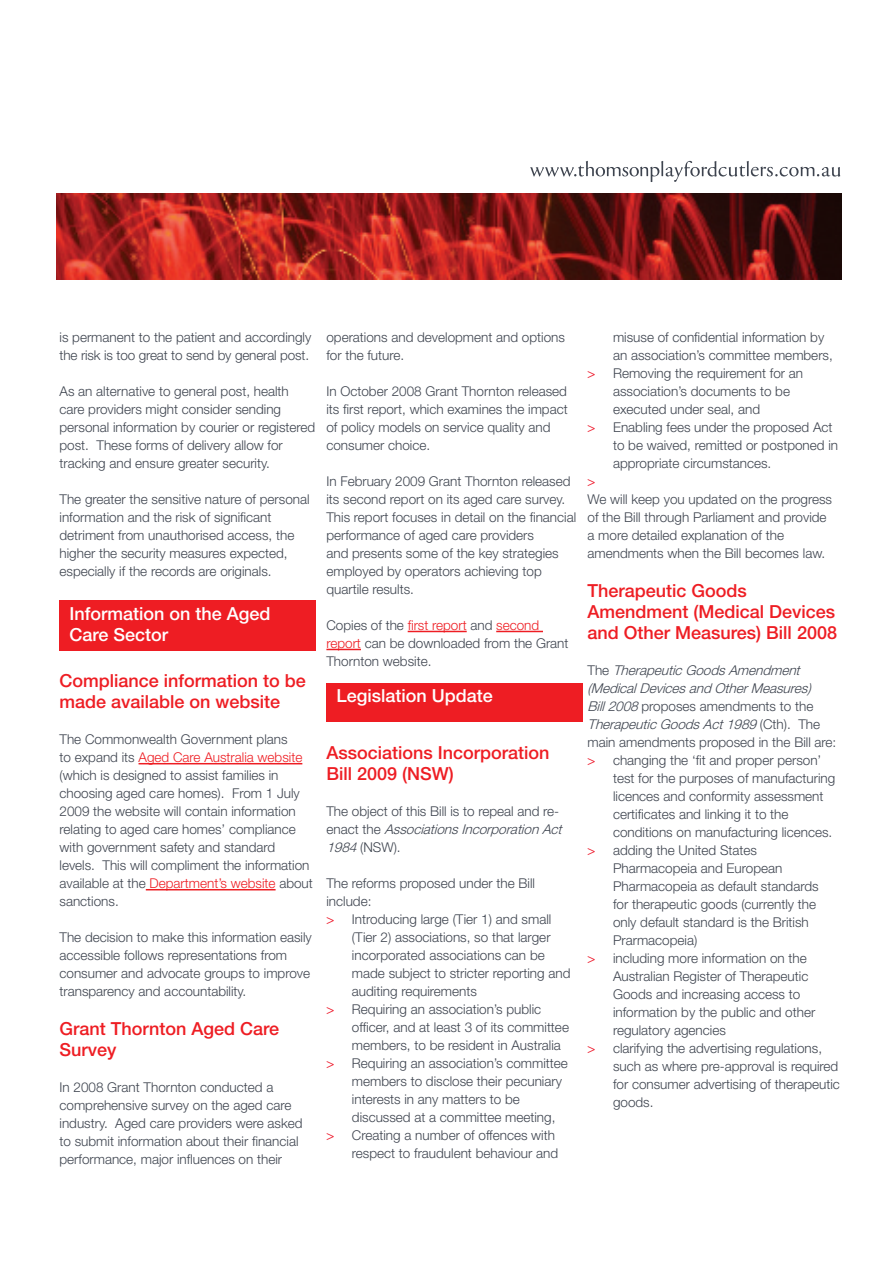
<style>
.page{position:relative;width:893px;height:1263px;background:#fff}
.page>*{position:absolute;margin:0;border:0;box-sizing:border-box;transform-origin:0 0}
.Sub_heading_-_level{font:500 18px/21px "Helvetica Neue LT";color:#ee1d23}
.t1{font:500 18px/21px "Helvetica Neue LT";color:#fff}
.Body_text{font:300 13.5px/18px "Helvetica Neue LT";color:#3e444f}
.Arrow_bullets_-_red{font:300 13.5px/18px "Helvetica Neue LT";color:#3e444f}
.Body_text-2{font:italic 300 13.5px/18px "Helvetica Neue LT";color:#3e444f}
.Arrow_bullets_-_red-2{font:13.5px "Stone Sans";color:#ee1b2d}
.s1{color:#ee1d23}
.s2{font-style:italic}
.s3{font-family:"Stone Sans";font-weight:400;color:#ee1b2d}
.s4{font-style:normal}
</style>
<div class="page">
<img style="left:57px;top:194px;width:785px;height:86px">
<hr style="left:408px;top:631px;width:59px;height:1px;background:#ee1d23">
<hr style="left:496px;top:631px;width:47px;height:1px;background:#ee1d23">
<hr style="left:326px;top:649px;width:35px;height:1px;background:#ee1d23">
<div style="left:326px;top:684px;width:257px;height:38px;background:#ee1d23"></div>
<hr style="left:139px;top:763px;width:163px;height:1px;background:#ee1d23">
<hr style="left:146px;top:889px;width:130px;height:1px;background:#ee1d23">
<div style="left:60px;top:600px;width:256px;height:50px;background:#ee1d23"></div>
<svg style="left:530px;top:161px;width:310px;height:21px"></svg>
<p class="Body_text" style="left:60px;top:328px;width:253px">is permanent to the patient and accordingly the risk is too great to send by general post.</p>
<p class="Body_text" style="left:60px;top:382px;width:257px">As an alternative to general post, health care providers might consider sending personal information by courier or registered post. These forms of delivery allow for tracking and ensure greater security.</p>
<p class="Body_text" style="left:60px;top:490px;width:252px">The greater the sensitive nature of personal information and the risk of significant detriment from unauthorised access, the higher the security measures expected, especially if the records are originals.</p>
<p class="t1" style="left:69px;top:602px;width:203px">Information on the Aged<br>Care Sector</p>
<p class="Sub_heading_-_level" style="left:60px;top:670px;width:248px">Compliance information to be made available on website</p>
<p class="Body_text" style="left:60px;top:730px;width:255px">The Commonwealth Government plans<br>to expand its <span class="s1">Aged Care Australia website </span>(which is designed to assist families in choosing aged care homes). From 1 July 2009 the website will contain information relating to aged care homes’ compliance with government safety and standard levels. This will compliment the information available at the <span class="s1">Department’s website</span> about sanctions.</p>
<p class="Body_text" style="left:60px;top:928px;width:254px">The decision to make this information easily accessible follows representations from consumer and advocate groups to improve transparency and accountability.</p>
<p class="Sub_heading_-_level" style="left:60px;top:1018px;width:221px">Grant Thornton Aged Care<br>Survey</p>
<p class="Body_text" style="left:60px;top:1078px;width:245px">In 2008 Grant Thornton conducted a comprehensive survey on the aged care industry. Aged care providers were asked to submit information about their financial performance, major influences on their</p>
<p class="Body_text" style="left:326px;top:328px;width:240px">operations and development and options for the future.</p>
<p class="Body_text" style="left:326px;top:382px;width:243px">In October 2008 Grant Thornton released its first report, which examines the impact of policy models on service quality and consumer choice.</p>
<p class="Body_text" style="left:326px;top:472px;width:251px">In February 2009 Grant Thornton released its second report on its aged care survey.<br>This report focuses in detail on the financial performance of aged care providers<br>and presents some of the key strategies employed by operators achieving top quartile results.</p>
<p class="Body_text" style="left:326px;top:616px;width:244px">Copies of the <span class="s1">first report</span> and <span class="s1">second report</span> can be downloaded from the Grant<br>Thornton website.</p>
<p class="t1" style="left:336px;top:685px;width:158px">Legislation Update</p>
<p class="Sub_heading_-_level" style="left:326px;top:742px;width:225px">Associations Incorporation<br>Bill 2009 (NSW)</p>
<p class="Body_text" style="left:326px;top:802px;width:241px">The object of this Bill is to repeal and re&shy;e n a c t t h e <span class="s2">AssociationsIncorporationAct</span></p>
<p class="Body_text" style="left:326px;top:838px;width:76px"><span class="s2">1984</span>(NSW).</p>
<p class="Body_text" style="left:326px;top:874px;width:210px">The reforms proposed under the Bill include:</p>
<p class="Arrow_bullets_-_red" style="left:352px;top:910px;width:220px;text-indent:-26px"><span class="s3">&gt;</span> Introducing large (Tier 1) and small (Tier 2) associations, so that larger incorporated associations can be made subject to stricter reporting and auditing requirements</p>
<p class="Arrow_bullets_-_red" style="left:352px;top:1000px;width:219px;text-indent:-26px"><span class="s3">&gt;</span> Requiring an association’s public officer, and at least 3 of its committee members, to be resident in Australia</p>
<p class="Arrow_bullets_-_red" style="left:352px;top:1054px;width:218px;text-indent:-26px"><span class="s3">&gt;</span> Requiring an association’s committee members to disclose their pecuniary interests in any matters to be discussed at a committee meeting,</p>
<p class="Arrow_bullets_-_red" style="left:326px;top:1126px;width:233px;text-align:right"><span class="s3">&gt;</span> Creating a number of offences with respect to fraudulent behaviour and</p>
<p class="Arrow_bullets_-_red" style="left:613px;top:328px;width:221px">misuse of confidential information by an association’s committee members,</p>
<p class="Arrow_bullets_-_red" style="left:613px;top:364px;width:192px;text-indent:-26px"><span class="s3">&gt;</span> Removing the requirement for an association’s documents to be executed under seal, and</p>
<p class="Arrow_bullets_-_red" style="left:613px;top:418px;width:227px;text-indent:-26px"><span class="s3">&gt;</span> Enabling fees under the proposed Act to be waived, remitted or postponed in appropriate circumstances.</p>
<p class="Arrow_bullets_-_red-2" style="left:587px;top:473px;width:9px">&gt;</p>
<p class="Body_text" style="left:587px;top:490px;width:246px">We will keep you updated on the progress of the Bill through Parliament and provide a more detailed explanation of the amendments when the Bill becomes law.</p>
<p class="Sub_heading_-_level" style="left:587px;top:580px;width:251px">Therapeutic Goods<br>Amendment (Medical Devices and Other Measures) Bill 2008</p>
<p class="Body_text-2" style="left:587px;top:661px;width:250px"><span class="s4">T h e</span> TherapeuticGoodsAmendment (MedicalDevicesandOtherMeasures)<br>Bill2008<span class="s4">proposes amendments to the </span>TherapeuticGoodsAct1989<span class="s4">( C t h ) . T h e main amendments proposed in the Bill are:</span></p>
<p class="Arrow_bullets_-_red" style="left:613px;top:751px;width:224px;text-indent:-26px"><span class="s3">&gt;</span> changing the ‘fit and proper person’ test for the purposes of manufacturing licences and conformity assessment certificates and linking it to the conditions on manufacturing licences.</p>
<p class="Arrow_bullets_-_red" style="left:613px;top:841px;width:207px;text-indent:-26px"><span class="s3">&gt;</span> adding the United States<br>Pharmacopeia and European<br>Pharmacopeia as default standards for therapeutic goods (currently the only default standard is the British<br>Prarmacopeia)</p>
<p class="Arrow_bullets_-_red" style="left:613px;top:949px;width:204px;text-indent:-26px"><span class="s3">&gt;</span> including more information on the<br>Australian Register of Therapeutic<br>Goods and increasing access to information by the public and other regulatory agencies</p>
<p class="Arrow_bullets_-_red" style="left:613px;top:1039px;width:228px;text-indent:-26px"><span class="s3">&gt;</span> clarifying the advertising regulations, such as where pre-approval is required for consumer advertising of therapeutic goods.</p>
</div>
